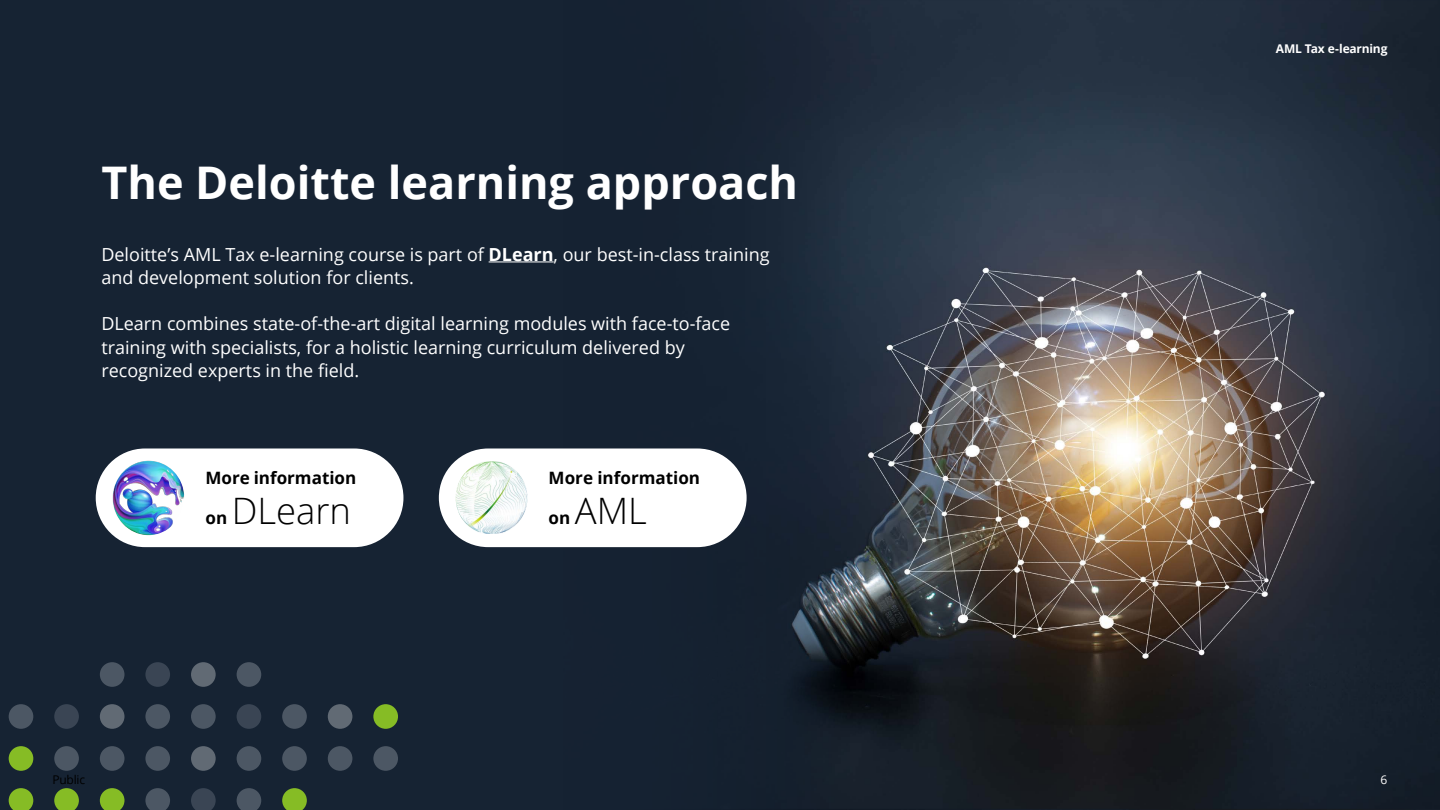
<style>
.page{position:relative;width:1440px;height:810px;background:#162333}
.page>*{position:absolute;margin:0;border:0;box-sizing:border-box;transform-origin:0 0}
.t1{font:700 45px "Open Sans";color:#fff}
.t2{font:300 36.45px "Open Sans";color:#000}
.t3{font:18px/23.2px "Open Sans";color:#fff}
.t4{font:700 17.02px "Open Sans";color:#000}
.t5{font:700 12px "Open Sans";letter-spacing:-.015em;color:#fff}
.t6{font:12px "Open Sans";letter-spacing:-.02em;color:#000}
.t7{font:12px "Open Sans";color:#fff}
.s1{font-weight:700}
.s2{font-weight:700;font-size:17.02px}
</style>
<div class="page">
<img style="left:563px;top:0;width:877px;height:810px">
<svg style="left:9px;top:788px;width:24px;height:22px"></svg>
<svg style="left:54px;top:788px;width:25px;height:22px"></svg>
<svg style="left:100px;top:788px;width:24px;height:22px"></svg>
<svg style="left:282px;top:788px;width:25px;height:22px"></svg>
<div style="left:9px;top:746px;width:24px;height:25px;background:#86bc25;border-radius:50%"></div>
<div style="left:373px;top:704px;width:25px;height:25px;background:#86bc25;border-radius:50%"></div>
<svg style="left:145px;top:788px;width:25px;height:22px"></svg>
<svg style="left:191px;top:788px;width:25px;height:22px"></svg>
<svg style="left:237px;top:788px;width:24px;height:22px"></svg>
<div style="left:54px;top:746px;width:25px;height:25px;background:#4c5764;border-radius:50%"></div>
<div style="left:100px;top:746px;width:24px;height:25px;background:#4c5764;border-radius:50%"></div>
<div style="left:145px;top:746px;width:25px;height:25px;background:#4c5764;border-radius:50%"></div>
<div style="left:191px;top:746px;width:25px;height:25px;background:#616a74;border-radius:50%"></div>
<div style="left:237px;top:746px;width:24px;height:25px;background:#4c5764;border-radius:50%"></div>
<div style="left:282px;top:746px;width:25px;height:25px;background:#4c5764;border-radius:50%"></div>
<div style="left:328px;top:746px;width:24px;height:25px;background:#4c5764;border-radius:50%"></div>
<div style="left:373px;top:746px;width:25px;height:25px;background:#4c5764;border-radius:50%"></div>
<div style="left:9px;top:704px;width:24px;height:25px;background:#4c5764;border-radius:50%"></div>
<div style="left:54px;top:704px;width:25px;height:25px;background:#3a4554;border-radius:50%"></div>
<div style="left:100px;top:704px;width:24px;height:25px;background:#616a74;border-radius:50%"></div>
<div style="left:145px;top:704px;width:25px;height:25px;background:#4c5764;border-radius:50%"></div>
<div style="left:191px;top:704px;width:25px;height:25px;background:#4c5764;border-radius:50%"></div>
<div style="left:237px;top:704px;width:24px;height:25px;background:#3a4554;border-radius:50%"></div>
<div style="left:282px;top:704px;width:25px;height:25px;background:#4c5764;border-radius:50%"></div>
<div style="left:328px;top:704px;width:24px;height:25px;background:#616a74;border-radius:50%"></div>
<div style="left:100px;top:662px;width:24px;height:25px;background:#4c5764;border-radius:50%"></div>
<div style="left:145px;top:662px;width:25px;height:25px;background:#3a4554;border-radius:50%"></div>
<div style="left:191px;top:662px;width:25px;height:25px;background:#616a74;border-radius:50%"></div>
<div style="left:237px;top:662px;width:24px;height:25px;background:#4c5764;border-radius:50%"></div>
<hr style="left:489px;top:261px;width:65px;height:1px;background:#fff">
<div style="left:96px;top:448px;width:307px;height:99px;background:#fff;border-radius:49px"></div>
<div style="left:439px;top:448px;width:308px;height:99px;background:#fff;border-radius:49px"></div>
<img style="left:113px;top:460px;width:71px;height:75px">
<img style="left:456px;top:461px;width:71px;height:73px">
<h1 class="t1" style="left:101px;top:151px;width:698px">The Deloitte learning approach</h1>
<p class="t3" style="left:101px;top:242px;width:670px">Deloitte’s AML Tax e-learning course is part of <span class="s1">DLearn</span>, our best-in-class training and development solution for clients.</p>
<p class="t3" style="left:101px;top:312px;width:630px">DLearn combines state-of-the-art digital learning modules with face-to-face training with specialists, for a holistic learning curriculum delivered by recognized experts in the field.</p>
<p class="t4" style="left:206px;top:466px;width:152px">More information</p>
<h2 class="t2" style="left:206px;top:486px;width:147px"><span class="s2">on</span> DLearn</h2>
<p class="t4" style="left:549px;top:466px;width:153px">More information</p>
<h2 class="t2" style="left:549px;top:486px;width:100px"><span class="s2">on</span> AML</h2>
<p class="t5" style="left:1276px;top:40px;width:113px">AML Tax e-learning</p>
<p class="t6" style="left:52px;top:771px;width:34px">Public</p>
<p class="t7" style="left:1381px;top:771px;width:8px">6</p>
</div>
